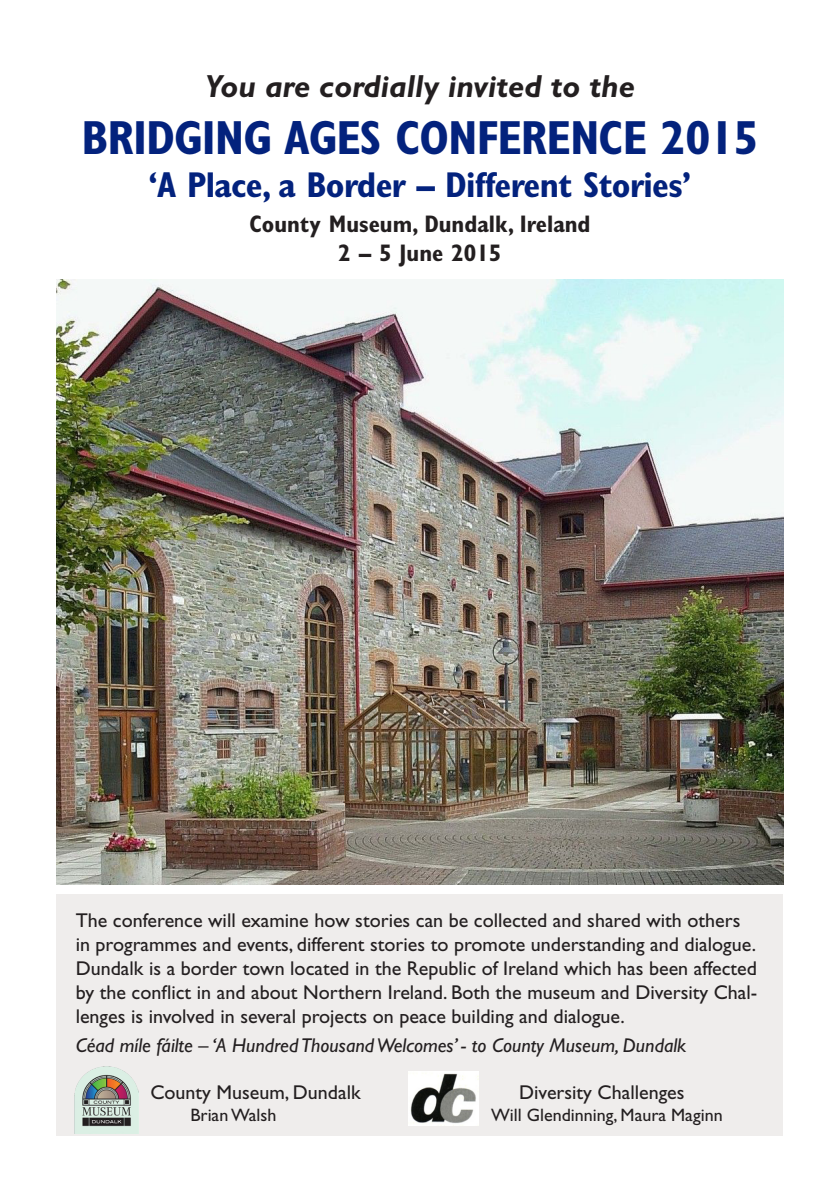
<style>
.page{position:relative;width:840px;height:1191px;background:#fff}
.page>*{position:absolute;margin:0;border:0;box-sizing:border-box;transform-origin:0 0}
.t1{font:700 condensed 48px "Gill Sans Std";letter-spacing:-.02em;color:#03227d}
.t2{font:700 condensed 36px "Gill Sans Std";letter-spacing:-.02em;color:#03227d}
.t3{font:italic 700 32px "Gill Sans Std";color:#231f20}
.t4{font:700 condensed 24px "Gill Sans Std";color:#231f20}
.t5{font:20px/24px "Gill Sans Std";color:#231f20}
.t6{font:italic 20px "Gill Sans Std";color:#231f20}
.t7{font:18px "Gill Sans Std";color:#231f20}
</style>
<div class="page">
<div style="left:57px;top:894px;width:725px;height:242px;background:#efedec"></div>
<img style="left:57px;top:279px;width:725px;height:605px">
<img style="left:408px;top:1071px;width:70px;height:54px">
<img style="left:75px;top:1066px;width:64px;height:67px">
<p class="t3" style="left:205px;top:67px;width:431px">You are cordially invited to the</p>
<p class="t1" style="left:81px;top:109px;width:678px">BRIDGING AGES CONFERENCE 2015</p>
<p class="t2" style="left:148px;top:164px;width:544px">‘A Place, a Border – Different Stories’</p>
<p class="t4" style="left:249px;top:209px;width:342px">County Museum, Dundalk, Ireland</p>
<p class="t4" style="left:338px;top:238px;width:164px">2 – 5 June 2015</p>
<p class="t5" style="left:76px;top:908px;width:682px">The conference will examine how stories can be collected and shared with others in programmes and events, different stories to promote understanding and dialogue.<br>Dundalk is a border town located in the Republic of Ireland which has been affected by the conflict in and about Northern Ireland. Both the museum and Diversity Chal&shy;lenges is involved in several projects on peace building and dialogue.</p>
<p class="t6" style="left:76px;top:1034px;width:612px">Céad míle fáilte – ‘A Hundred Thousand Welcomes’ - to County Museum, Dundalk</p>
<p class="t5" style="left:150px;top:1080px;width:212px">County Museum, Dundalk</p>
<p class="t5" style="left:519px;top:1080px;width:167px">Diversity Challenges</p>
<p class="t7" style="left:190px;top:1104px;width:87px">Brian Walsh</p>
<p class="t7" style="left:491px;top:1104px;width:233px">Will Glendinning, Maura Maginn</p>
</div>
